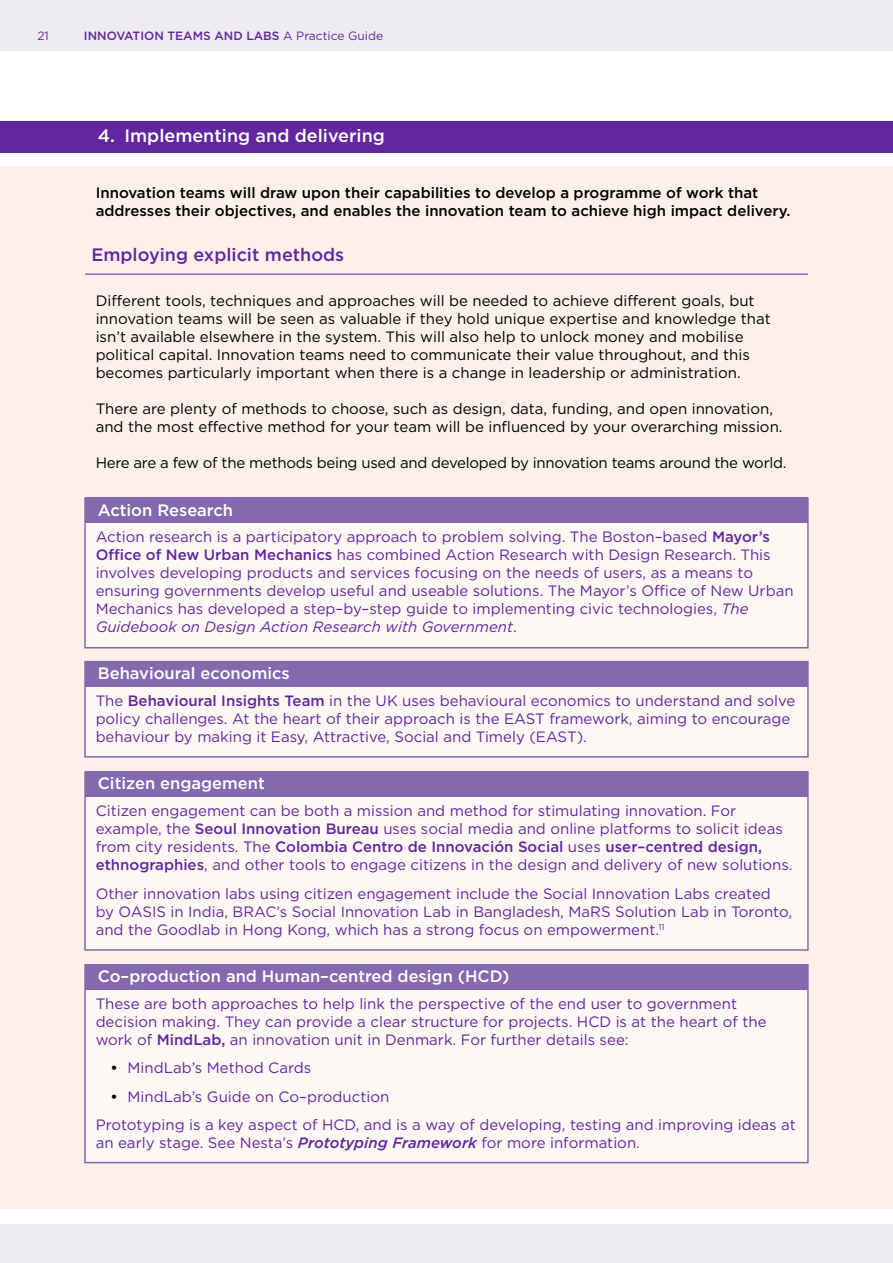
<style>
.page{position:relative;width:893px;height:1263px;background:#fff}
.page>*{position:absolute;margin:0;border:0;box-sizing:border-box;transform-origin:0 0}
.t1{font:500 18px "Gotham HTF";color:#fff}
.t2{font:500 18px "Gotham HTF";color:#62269e}
.t3{font:500 16.5px "Gotham HTF";color:#fff}
.t4{font:15px/18px "Gotham HTF";color:#62269e}
.t5{font:15px/18px "Gotham HTF";color:#000}
.t6{font:500 15px/18px "Gotham HTF";color:#000}
.t7{font:15px "Gotham HTF";letter-spacing:-.02em;color:#000}
.t8{font:500 12px "Gotham HTF";color:#62269e}
.t9{font:12px "Gotham HTF";color:#62269e}
.s1{font-weight:400}
.s2{font-weight:500}
.s3{font-style:italic}
.s4{font-weight:500;color:#000}
.s5{font-weight:500;font-style:italic}
</style>
<div class="page">
<div style="left:0;top:0;width:893px;height:51px;background:#eeecf2"></div>
<div style="left:0;top:1225px;width:893px;height:38px;background:#eeecf2"></div>
<div style="left:0;top:166px;width:893px;height:1043px;background:#fdf0eb"></div>
<div style="left:0;top:121px;width:893px;height:32px;background:#62269e"></div>
<div style="left:84px;top:497px;width:725px;height:151px;background:#fef8f5;border:2px solid #8469ae"></div>
<div style="left:84px;top:661px;width:725px;height:96px;background:#fef8f5;border:2px solid #8469ae"></div>
<div style="left:84px;top:771px;width:725px;height:180px;background:#fef8f5;border:2px solid #8469ae"></div>
<div style="left:84px;top:964px;width:725px;height:199px;background:#fef8f5;border:2px solid #8469ae"></div>
<div style="left:85px;top:497px;width:723px;height:26px;background:#8469ae"></div>
<div style="left:85px;top:661px;width:723px;height:25px;background:#8469ae"></div>
<div style="left:85px;top:771px;width:723px;height:26px;background:#8469ae"></div>
<div style="left:85px;top:964px;width:723px;height:26px;background:#8469ae"></div>
<hr style="left:85px;top:274px;width:723px;height:1px;background:#62269e">
<p class="t9" style="left:37px;top:29px;width:13px">21</p>
<p class="t8" style="left:84px;top:29px;width:301px">INNOVATION TEAMS AND LABS <span class="s1">A Practice Guide</span></p>
<p class="t1" style="left:98px;top:126px;width:289px">4. Implementing and delivering</p>
<p class="t6" style="left:96px;top:183px;width:696px">Innovation teams will draw upon their capabilities to develop a programme of work that addresses their objectives, and enables the innovation team to achieve high impact delivery.</p>
<p class="t2" style="left:91px;top:244px;width:254px">Employing explicit methods</p>
<p class="t5" style="left:96px;top:291px;width:676px">Different tools, techniques and approaches will be needed to achieve different goals, but innovation teams will be seen as valuable if they hold unique expertise and knowledge that isn’t available elsewhere in the system. This will also help to unlock money and mobilise political capital. Innovation teams need to communicate their value throughout, and this becomes particularly important when there is a change in leadership or administration.</p>
<p class="t5" style="left:96px;top:399px;width:688px">There are plenty of methods to choose, such as design, data, funding, and open innovation, and the most effective method for your team will be influenced by your overarching mission.</p>
<p class="t7" style="left:96px;top:454px;width:692px">Here are a few of the methods being used and developed by innovation teams around the world.</p>
<p class="t3" style="left:98px;top:500px;width:137px">Action Research</p>
<p class="t4" style="left:96px;top:527px;width:699px">Action research is a participatory approach to problem solving. The Boston–based <span class="s2">Mayor’s Office of New Urban Mechanics</span> has combined Action Research with Design Research. This involves developing products and services focusing on the needs of users, as a means to ensuring governments develop useful and useable solutions. The Mayor’s Office of New Urban Mechanics has developed a step–by–step guide to implementing civic technologies, <span class="s3">The Guidebook on Design Action Research with Government</span>.</p>
<p class="t3" style="left:98px;top:664px;width:193px">Behavioural economics</p>
<p class="t4" style="left:96px;top:691px;width:701px">The <span class="s2">Behavioural Insights Team</span> in the UK uses behavioural economics to understand and solve policy challenges. At the heart of their approach is the EAST framework, aiming to encourage behaviour by making it Easy, Attractive, Social and Timely (EAST).</p>
<p class="t3" style="left:98px;top:774px;width:169px">Citizen engagement</p>
<p class="t4" style="left:96px;top:801px;width:698px">Citizen engagement can be both a mission and method for stimulating innovation. For example, the <span class="s2">Seoul Innovation Bureau</span> uses social media and online platforms to solicit ideas from city residents. The <span class="s2">Colombia Centro de Innovación Social</span> uses <span class="s2">user–centred design, ethnographies</span>, and other tools to engage citizens in the design and delivery of new solutions.</p>
<p class="t4" style="left:96px;top:884px;width:698px">Other innovation labs using citizen engagement include the Social Innovation Labs created by OASIS in India, BRAC’s Social Innovation Lab in Bangladesh, MaRS Solution Lab in Toronto, and the Goodlab in Hong Kong, which has a strong focus on empowerment.<sup>11</sup></p>
<p class="t3" style="left:98px;top:967px;width:413px">Co–production and Human–centred design (HCD)</p>
<p class="t4" style="left:96px;top:994px;width:673px">These are both approaches to help link the perspective of the end user to government decision making. They can provide a clear structure for projects. HCD is at the heart of the work of <span class="s2">MindLab,</span> an innovation unit in Denmark. For further details see:</p>
<p class="t4" style="left:111px;top:1059px;width:202px"><span class="s4">•</span> MindLab’s Method Cards</p>
<p class="t4" style="left:96px;top:1082px;width:702px;line-height:28.7px;text-indent:15px"><span class="s4">•</span> MindLab’s Guide on Co–production<br>Prototyping is a key aspect of HCD, and is a way of developing, testing and improving ideas at</p>
<p class="t4" style="left:96px;top:1134px;width:546px">an early stage. See Nesta’s <span class="s5">Prototyping Framework</span> for more information.</p>
</div>
